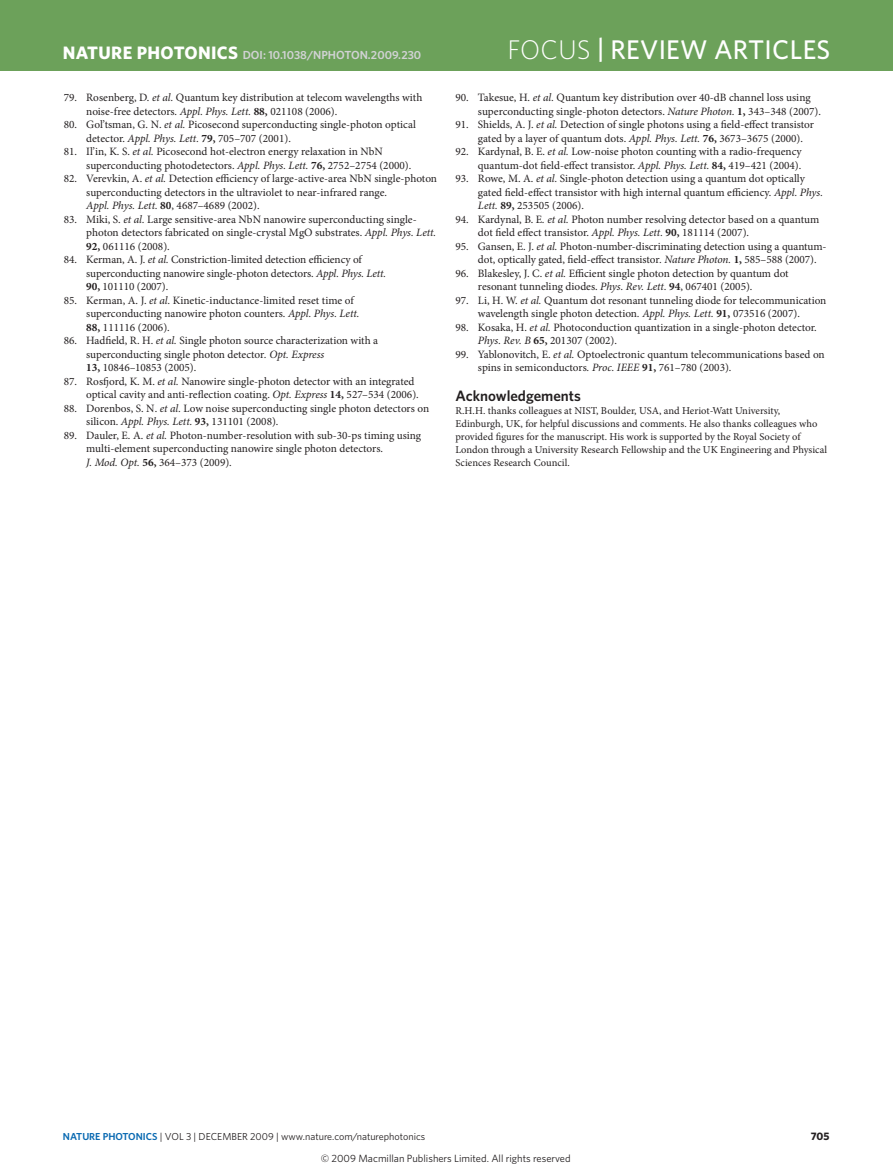
<style>
.page{position:relative;width:893px;height:1174px;background:#fff}
.page>*{position:absolute;margin:0;border:0;box-sizing:border-box;transform-origin:0 0}
.t1{font:500 27px "Whitney";letter-spacing:.01em;color:#fff}
.t2{font:600 15px "Whitney";color:#231f20}
.t3{font:600 11.7px "Whitney";color:#d1d2d4}
.t4{font:11.25px/13.5px "Minion Pro";color:#231f20}
.t5{font:700 10.8px "Whitney";color:#231f20}
.t6{font:10.5px/13px "Minion Pro";color:#231f20}
.t7{font:10.5px "Whitney";color:#231f20}
.t8{font:10.2px "Whitney";color:#231f20}
.s1{font-weight:700;font-size:18px;color:#fff}
.s2{font-weight:300}
.s3{font-style:italic}
.s4{font-weight:700}
.s5{font-weight:600;color:#0a6ab2}
</style>
<div class="page">
<div style="left:0;top:0;width:893px;height:71px;background:#6ca15a"></div>
<p class="t3" style="left:63px;top:48px;width:360px"><span class="s1">NATURE PHOTONICS</span> DOI: 10.1038/NPHOTON.2009.230</p>
<h1 class="t1" style="left:507px;top:32px;width:324px"><span class="s2">FOCUS</span> | REVIEW ARTICLES</h1>
<p class="t4" style="left:86px;top:91px;width:338px;text-indent:-22px">79. Rosenberg, D. <span class="s3">et al.</span> Quantum key distribution at telecom wavelengths with noise-free detectors. <span class="s3">Appl. Phys. Lett.</span> <span class="s4">88,</span> 021108 (2006).</p>
<p class="t4" style="left:86px;top:118px;width:331px;text-indent:-22px">80. Gol’tsman, G. N. <span class="s3">et al.</span> Picosecond superconducting single-photon optical detector. <span class="s3">Appl. Phys. Lett.</span> <span class="s4">79,</span> 705–707 (2001).</p>
<p class="t4" style="left:86px;top:145px;width:327px;text-indent:-22px">81. Il’in, K. S. <span class="s3">et al.</span> Picosecond hot-electron energy relaxation in NbN superconducting photodetectors. <span class="s3">Appl. Phys. Lett.</span> <span class="s4">76,</span> 2752–2754 (2000).</p>
<p class="t4" style="left:86px;top:172px;width:352px;text-indent:-22px">82. Verevkin, A. <span class="s3">et al.</span> Detection efficiency of large-active-area NbN single-photon superconducting detectors in the ultraviolet to near-infrared range.<br><span class="s3">Appl. Phys. Lett.</span> <span class="s4">80</span>, 4687–4689 (2002).</p>
<p class="t4" style="left:86px;top:212px;width:351px;text-indent:-22px">83. Miki, S. <span class="s3">et al.</span> Large sensitive-area NbN nanowire superconducting single&shy;photon detectors fabricated on single-crystal MgO substrates. <span class="s3">Appl. Phys. Lett.<br></span><span class="s4">92,</span> 061116 (2008).</p>
<p class="t4" style="left:86px;top:253px;width:301px;text-indent:-22px">84. Kerman, A. J. <span class="s3">et al.</span> Constriction-limited detection efficiency of superconducting nanowire single-photon detectors. <span class="s3">Appl. Phys. Lett.<br></span><span class="s4">90,</span> 101110 (2007).</p>
<p class="t4" style="left:86px;top:293px;width:275px;text-indent:-22px">85. Kerman, A. J. <span class="s3">et al.</span> Kinetic-inductance-limited reset time of superconducting nanowire photon counters. <span class="s3">Appl. Phys. Lett.<br></span><span class="s4">88,</span> 111116 (2006).</p>
<p class="t4" style="left:86px;top:334px;width:293px;text-indent:-22px">86. Hadfield, R. H. <span class="s3">et al.</span> Single photon source characterization with a superconducting single photon detector<span class="s3">. Opt. Express<br></span><span class="s4">13,</span> 10846–10853 (2005).</p>
<p class="t4" style="left:86px;top:374px;width:334px;text-indent:-22px">87. Rosfjord, K. M. <span class="s3">et al.</span> Nanowire single-photon detector with an integrated optical cavity and anti-reflection coating. <span class="s3">Opt. Express</span> <span class="s4">14,</span> 527–534 (2006).</p>
<p class="t4" style="left:86px;top:401px;width:344px;text-indent:-22px">88. Dorenbos, S. N. <span class="s3">et al.</span> Low noise superconducting single photon detectors on silicon. <span class="s3">Appl. Phys. Lett.</span> <span class="s4">93,</span> 131101 (2008).</p>
<p class="t4" style="left:86px;top:428px;width:336px;text-indent:-22px">89. Dauler, E. A. <span class="s3">et al.</span> Photon-number-resolution with sub-30-ps timing using multi-element superconducting nanowire single photon detectors.<br><span class="s3">J. Mod. Opt.</span> <span class="s4">56,</span> 364–373 (2009).</p>
<p class="t4" style="left:478px;top:91px;width:345px;text-indent:-22px">90. Takesue, H. <span class="s3">et al.</span> Quantum key distribution over 40-dB channel loss using superconducting single-photon detectors. <span class="s3">Nature Photon.</span> <span class="s4">1,</span> 343–348 (2007).</p>
<p class="t4" style="left:478px;top:118px;width:337px;text-indent:-22px">91. Shields, A. J. <span class="s3">et al.</span> Detection of single photons using a field-effect transistor gated by a layer of quantum dots. <span class="s3">Appl. Phys. Lett.</span> <span class="s4">76,</span> 3673–3675 (2000).</p>
<p class="t4" style="left:455px;top:145px;width:348px;text-align:right">92. Kardynał, B. E. <span class="s3">et al.</span> Low-noise photon counting with a radio-frequency quantum-dot field-effect transistor. <span class="s3">Appl. Phys. Lett.</span> <span class="s4">84,</span> 419–421 (2004).</p>
<p class="t4" style="left:478px;top:172px;width:347px;text-indent:-22px">93. Rowe, M. A. <span class="s3">et al.</span> Single-photon detection using a quantum dot optically gated field-effect transistor with high internal quantum efficiency. <span class="s3">Appl. Phys.<br>Lett.</span> <span class="s4">89,</span> 253505 (2006).</p>
<p class="t4" style="left:478px;top:212px;width:343px;text-indent:-22px">94. Kardynal, B. E<span class="s3">. et al.</span> Photon number resolving detector based on a quantum dot field effect transistor. <span class="s3">Appl. Phys. Lett.</span> <span class="s4">90,</span> 181114 (2007).</p>
<p class="t4" style="left:478px;top:239px;width:350px;text-indent:-22px">95. Gansen, E. J. <span class="s3">et al.</span> Photon-number-discriminating detection using a quantum&shy;dot, optically gated, field-effect transistor<span class="s3">. Nature Photon.</span> <span class="s4">1,</span> 585–588 (2007).</p>
<p class="t4" style="left:478px;top:266px;width:312px;text-indent:-22px">96. Blakesley, J. C. <span class="s3">et al.</span> Efficient single photon detection by quantum dot resonant tunneling diodes. <span class="s3">Phys. Rev. Lett.</span> <span class="s4">94</span>, 067401 (2005).</p>
<p class="t4" style="left:455px;top:293px;width:372px;text-align:center">97. Li, H. W. <span class="s3">et al.</span> Quantum dot resonant tunneling diode for telecommunication wavelength single photon detection<span class="s3">. Appl. Phys. Lett.</span> <span class="s4">91,</span> 073516 (2007).</p>
<p class="t4" style="left:478px;top:320px;width:340px;text-indent:-22px">98. Kosaka, H. <span class="s3">et al.</span> Photoconduction quantization in a single-photon detector.<br><span class="s3">Phys. Rev. B</span> <span class="s4">65,</span> 201307 (2002).</p>
<p class="t4" style="left:478px;top:347px;width:348px;text-indent:-22px">99. Yablonovitch, E. <span class="s3">et al.</span> Optoelectronic quantum telecommunications based on spins in semiconductors<span class="s3">. Proc. IEEE</span> <span class="s4">91,</span> 761–780 (2003).</p>
<h2 class="t2" style="left:455px;top:385px;width:127px">ACKNOWLEDGEMENTS</h2>
<p class="t6" style="left:455px;top:404px;width:373px">R.H.H. thanks colleagues at NIST, Boulder, USA, and Heriot-Watt University, Edinburgh, UK, for helpful discussions and comments. He also thanks colleagues who provided figures for the manuscript. His work is supported by the Royal Society of London through a University Research Fellowship and the UK Engineering and Physical Sciences Research Council.</p>
<p class="t8" style="left:63px;top:1129px;width:364px"><span class="s5">NATURE PHOTONICS</span> | VOL 3 | DECEMBER 2009 | www.nature.com/naturephotonics</p>
<p class="t5" style="left:811px;top:1128px;width:20px">705</p>
<p class="t7" style="left:321px;top:1152px;width:251px">© 2009 Macmillan Publishers Limited. All rights reserved</p>
</div>
